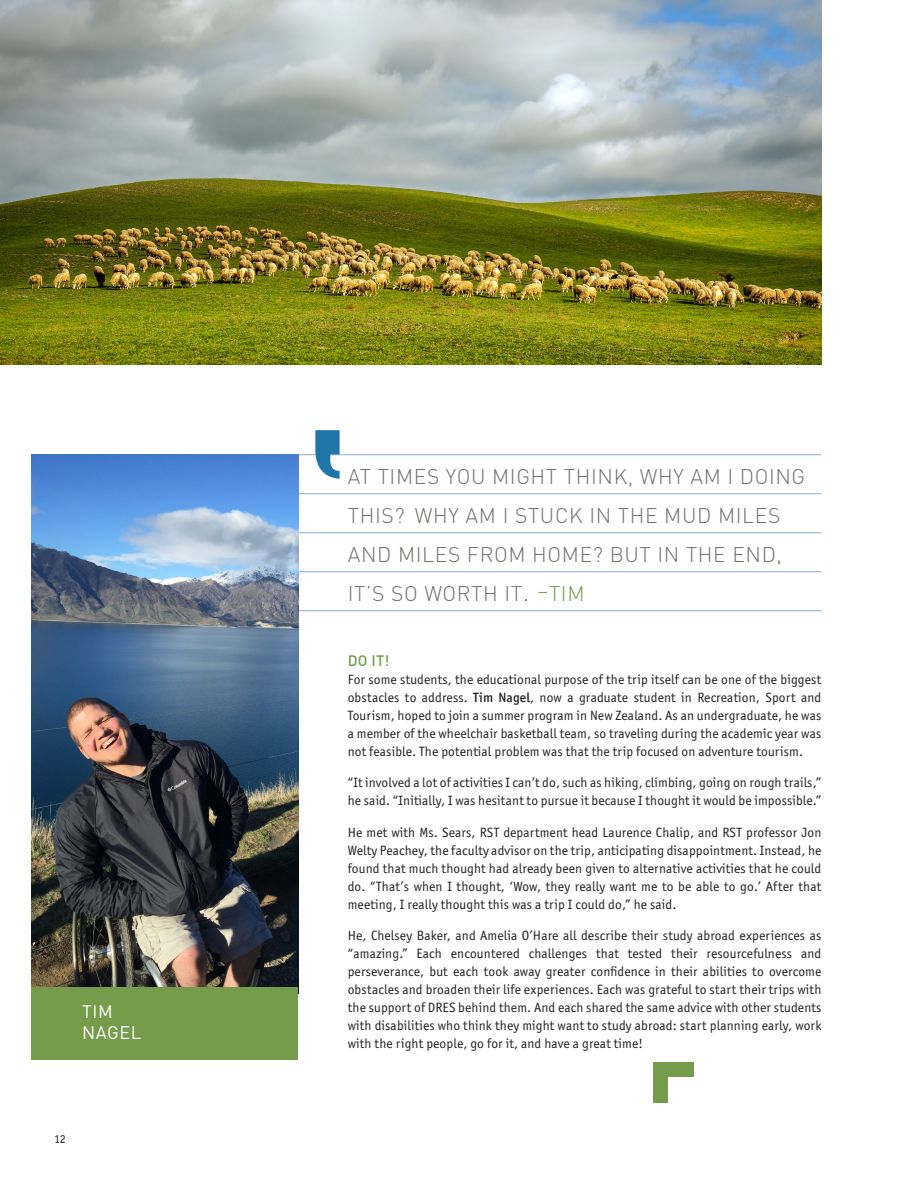
<style>
.page{position:relative;width:918px;height:1188px;background:#fff}
.page>*{position:absolute;margin:0;border:0;box-sizing:border-box;transform-origin:0 0}
.t1{font:300 21px "DIN";letter-spacing:.03em;color:#73706d}
.t2{font:18px "DIN";letter-spacing:.03em;color:#fff}
.Body_body{font:500 15px "DIN";color:#749c4b}
.Body_body-2{font:13.5px/18px "Officina Sans ITC Std";letter-spacing:.01em;color:#231f20;text-align:justify}
.t3{font:12px "Officina Sans ITC Std";color:#231f20}
.s1{font-size:25.5px}
.s2{color:#749c4b}
.s3{font-weight:500}
</style>
<div class="page">
<img style="left:0;top:0;width:821px;height:364px">
<hr style="left:233px;top:454px;width:588px;height:1px;background:#89abcd">
<hr style="left:233px;top:493px;width:588px;height:1px;background:#89abcd">
<hr style="left:233px;top:532px;width:588px;height:1px;background:#89abcd">
<hr style="left:233px;top:571px;width:588px;height:1px;background:#89abcd">
<hr style="left:233px;top:610px;width:588px;height:1px;background:#89abcd">
<img style="left:31px;top:454px;width:267px;height:533px">
<div style="left:31px;top:987px;width:267px;height:72px;background:#749c4b"></div>
<svg style="left:315px;top:430px;width:25px;height:49px"></svg>
<div style="left:653px;top:1063px;width:41px;height:14px;background:#749c4b"></div>
<div style="left:653px;top:1063px;width:15px;height:40px;background:#749c4b"></div>
<p class="t2" style="left:82px;top:1001px;width:32px">TIM</p>
<p class="t2" style="left:82px;top:1022px;width:60px">NAGEL</p>
<p class="t3" style="left:54px;top:1132px;width:13px">12</p>
<p class="t1" style="left:348px;top:463px;width:459px">AT TIMES YOU MIGHT THINK, WHY AM I DOING</p>
<p class="t1" style="left:348px;top:502px;width:434px">THIS? WHY AM I STUCK IN THE MUD MILES</p>
<p class="t1" style="left:348px;top:541px;width:436px">AND MILES FROM HOME? BUT IN THE END,</p>
<p class="t1" style="left:348px;top:580px;width:238px">IT’S SO WORTH IT<span class="s1">.</span> <span class="s2">–TIM</span></p>
<p class="Body_body" style="left:348px;top:651px;width:43px">DO IT!</p>
<p class="Body_body-2" style="left:348px;top:670px;width:475px">For some students, the educational purpose of the trip itself can be one of the biggest obstacles to address. <span class="s3">Tim Nagel</span>, now a graduate student in Recreation, Sport and Tourism, hoped to join a summer program in New Zealand. As an undergraduate, he was a member of the wheelchair basketball team, so traveling during the academic year was not feasible. The potential problem was that the trip focused on adventure tourism.</p>
<p class="Body_body-2" style="left:348px;top:774px;width:475px">“It involved a lot of activities I can’t do, such as hiking, climbing, going on rough trails,” he said. “Initially, I was hesitant to pursue it because I thought it would be impossible.”</p>
<p class="Body_body-2" style="left:348px;top:823px;width:475px">He met with Ms. Sears, RST department head Laurence Chalip, and RST professor Jon Welty Peachey, the faculty advisor on the trip, anticipating disappointment. Instead, he found that much thought had already been given to alternative activities that he could do. “That’s when I thought, ‘Wow, they really want me to be able to go.’ After that meeting, I really thought this was a trip I could do,” he said.</p>
<p class="Body_body-2" style="left:348px;top:927px;width:475px">He, Chelsey Baker, and Amelia O’Hare all describe their study abroad experiences as “amazing.” Each encountered challenges that tested their resourcefulness and perseverance, but each took away greater confidence in their abilities to overcome obstacles and broaden their life experiences. Each was grateful to start their trips with the support of DRES behind them. And each shared the same advice with other students with disabilities who think they might want to study abroad: start planning early, work with the right people, go for it, and have a great time!</p>
</div>
